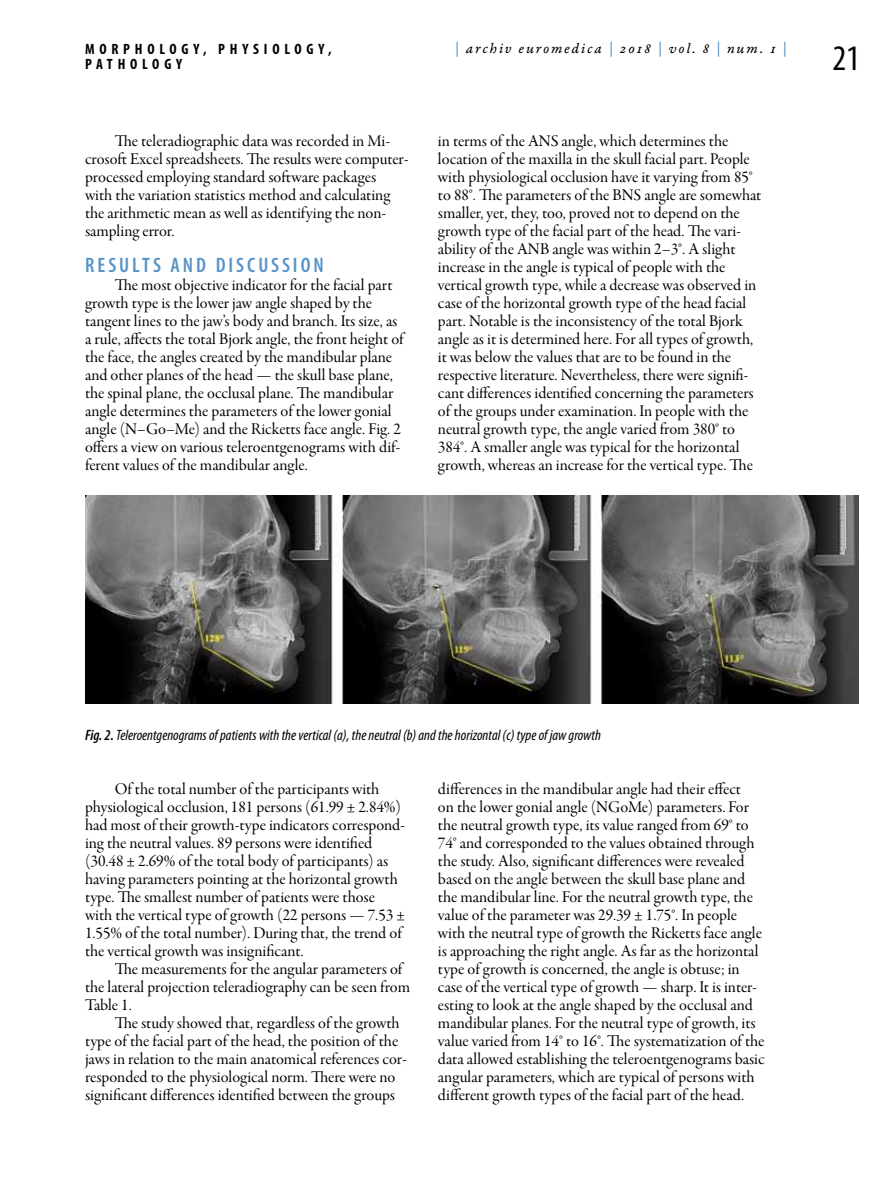
<style>
.page{position:relative;width:893px;height:1191px;background:#fff}
.page>*{position:absolute;margin:0;border:0;box-sizing:border-box;transform-origin:0 0}
.t1{font:condensed 36px "Myriad Pro";color:#000}
.t2{font:600 condensed 21px "Myriad Pro";letter-spacing:.14em;color:#5693c9}
.t3{font:16.5px/18px "Garamond Premr Pro Subh";color:#000}
.t4{font:italic condensed 15px "Myriad Pro";color:#000}
.t5{font:15px "Garamond Premr Pro It Capt";letter-spacing:.125em;color:#000}
.t6{font:700 condensed 15px/15px "Myriad Pro";letter-spacing:.32em;color:#000}
.s1{color:#5693c9}
.s2{font-weight:600}
</style>
<div class="page">
<img style="left:85px;top:496px;width:774px;height:208px">
<p class="t6" style="left:85px;top:41px;width:248px">MORPH OLOGY, PH YSIOLOGY,<br>PATH OLOGY</p>
<p class="t3" style="left:85px;top:132px;width:325px;text-indent:30px">The teleradiographic data was recorded in Mi&shy;crosoft Excel spreadsheets. The results were computer&shy;processed employing standard software packages<br>with the variation statistics method and calculating the arithmetic mean as well as identifying the non&shy;sampling error.</p>
<p class="t2" style="left:85px;top:253px;width:240px">RESULTS AND DISCU SSION</p>
<p class="t3" style="left:85px;top:276px;width:320px;text-indent:30px">The most objective indicator for the facial part growth type is the lower jaw angle shaped by the tangent lines to the jaw’s body and branch. Its size, as a rule, affects the total Bjork angle, the front height of the face, the angles created by the mandibular plane and other planes of the head — the skull base plane, the spinal plane, the occlusal plane. The mandibular angle determines the parameters of the lower gonial angle (N–Go–Me) and the Ricketts face angle. Fig. 2 offers a view on various teleroentgenograms with dif&shy;ferent values of the mandibular angle.</p>
<p class="t5" style="left:455px;top:40px;width:333px"><span class="s1">|</span> archiv euromedica <span class="s1">|</span> 2018 <span class="s1">|</span> vol. 8 <span class="s1">|</span> num. 1 <span class="s1">|</span></p>
<p class="t3" style="left:438px;top:132px;width:325px">in terms of the ANS angle, which determines the location of the maxilla in the skull facial part. People with physiological occlusion have it varying from 85° to 88°. The parameters of the BNS angle are somewhat smaller, yet, they, too, proved not to depend on the growth type of the facial part of the head. The vari&shy;ability of the ANB angle was within 2–3°. A slight increase in the angle is typical of people with the vertical growth type, while a decrease was observed in case of the horizontal growth type of the head facial part. Notable is the inconsistency of the total Bjork angle as it is determined here. For all types of growth, it was below the values that are to be found in the respective literature. Nevertheless, there were signifi&shy;cant differences identified concerning the parameters of the groups under examination. In people with the neutral growth type, the angle varied from 380° to 384°. A smaller angle was typical for the horizontal growth, whereas an increase for the vertical type. The</p>
<h1 class="t1" style="left:832px;top:36px;width:29px">21</h1>
<p class="t4" style="left:85px;top:726px;width:517px"><span class="s2">Fig. 2.</span> Teleroentgenograms of patients with the vertical (a), the neutral (b) and the horizontal (c) type of jaw growth</p>
<p class="t3" style="left:85px;top:780px;width:322px;text-indent:30px">Of the total number of the participants with physiological occlusion, 181 persons (61.99 ± 2.84%) had most of their growth-type indicators correspond&shy;ing the neutral values. 89 persons were identified (30.48 ± 2.69% of the total body of participants) as having parameters pointing at the horizontal growth type. The smallest number of patients were those with the vertical type of growth (22 persons — 7.53 ± 1.55% of the total number). During that, the trend of the vertical growth was insignificant.</p>
<p class="t3" style="left:85px;top:960px;width:327px;text-indent:30px">The measurements for the angular parameters of the lateral projection teleradiography can be seen from<br>Table 1.</p>
<p class="t3" style="left:85px;top:1014px;width:323px;text-indent:30px">The study showed that, regardless of the growth type of the facial part of the head, the position of the jaws in relation to the main anatomical references cor&shy;responded to the physiological norm. There were no significant differences identified between the groups</p>
<p class="t3" style="left:438px;top:780px;width:328px">differences in the mandibular angle had their effect<br>on the lower gonial angle (NGoMe) parameters. For the neutral growth type, its value ranged from 69° to 74° and corresponded to the values obtained through the study. Also, significant differences were revealed based on the angle between the skull base plane and the mandibular line. For the neutral growth type, the value of the parameter was 29.39 ± 1.75°. In people with the neutral type of growth the Ricketts face angle is approaching the right angle. As far as the horizontal type of growth is concerned, the angle is obtuse; in case of the vertical type of growth — sharp. It is inter&shy;esting to look at the angle shaped by the occlusal and mandibular planes. For the neutral type of growth, its value varied from 14° to 16°. The systematization of the data allowed establishing the teleroentgenograms basic angular parameters, which are typical of persons with different growth types of the facial part of the head.</p>
</div>
